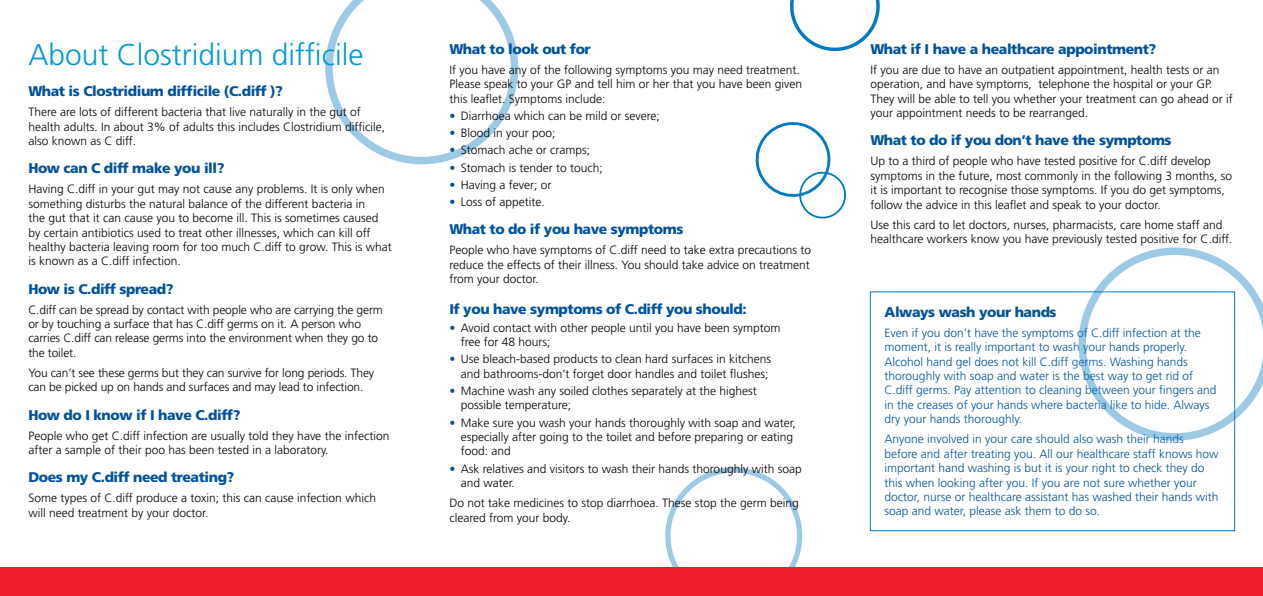
<style>
.page{position:relative;width:1263px;height:596px;background:#fff}
.page>*{position:absolute;margin:0;border:0;box-sizing:border-box;transform-origin:0 0}
.t1{font:300 30px "Frutiger";color:#0099d8}
.t2{font:900 14px "Frutiger";letter-spacing:-.03em;color:#00529c}
.t3{font:300 12px/14.4px "Frutiger";color:#000}
.t4{font:300 12px/14.4px "Frutiger";color:#00529c}
.s1{color:#00529c}
</style>
<div class="page">
<svg style="left:665px;top:467px;width:137px;height:100px"></svg>
<svg style="left:325px;top:0;width:193px;height:164px"></svg>
<svg style="left:790px;top:0;width:90px;height:52px"></svg>
<svg style="left:755px;top:122px;width:91px;height:97px"></svg>
<div style="left:0;top:567px;width:1263px;height:28px;background:#ed1c2e"></div>
<svg style="left:1078px;top:247px;width:185px;height:193px"></svg>
<h1 class="t1" style="left:28px;top:38px;width:337px">About Clostridium difficile</h1>
<p class="t2" style="left:28px;top:83px;width:256px">What is Clostridium difficile (C.diff )?</p>
<p class="t3" style="left:28px;top:105px;width:358px">There are lots of different bacteria that live naturally in the gut of health adults. In about 3% of adults this includes Clostridium difficile, also known as C diff.</p>
<p class="t2" style="left:28px;top:160px;width:198px">How can C diff make you ill?</p>
<p class="t3" style="left:28px;top:182px;width:365px">Having C.diff in your gut may not cause any problems. It is only when something disturbs the natural balance of the different bacteria in<br>the gut that it can cause you to become ill. This is sometimes caused by certain antibiotics used to treat other illnesses, which can kill off healthy bacteria leaving room for too much C.diff to grow. This is what is known as a C.diff infection.</p>
<p class="t2" style="left:28px;top:280px;width:147px">How is C.diff spread?</p>
<p class="t3" style="left:28px;top:302px;width:356px">C.diff can be spread by contact with people who are carrying the germ or by touching a surface that has C.diff germs on it. A person who carries C.diff can release germs into the environment when they go to the toilet.</p>
<p class="t3" style="left:28px;top:365px;width:347px">You can’t see these germs but they can survive for long periods. They can be picked up on hands and surfaces and may lead to infection.</p>
<p class="t2" style="left:28px;top:406px;width:214px">How do I know if I have C.diff?</p>
<p class="t3" style="left:28px;top:428px;width:362px">People who get C.diff infection are usually told they have the infection after a sample of their poo has been tested in a laboratory.</p>
<p class="t2" style="left:28px;top:468px;width:208px">Does my C.diff need treating?</p>
<p class="t3" style="left:28px;top:491px;width:349px">Some types of C.diff produce a toxin; this can cause infection which will need treatment by your doctor.</p>
<p class="t2" style="left:449px;top:40px;width:143px">What to look out for</p>
<p class="t3" style="left:449px;top:63px;width:354px">If you have any of the following symptoms you may need treatment.<br>Please speak to your GP and tell him or her that you have been given this leaflet. Symptoms include:</p>
<p class="t3" style="left:449px;top:109px;width:212px"><span class="s1">•</span> Diarrhoea which can be mild or severe;</p>
<p class="t3" style="left:449px;top:126px;width:108px"><span class="s1">•</span> Blood in your poo;</p>
<p class="t3" style="left:449px;top:143px;width:142px"><span class="s1">•</span> Stomach ache or cramps;</p>
<p class="t3" style="left:449px;top:160px;width:155px"><span class="s1">•</span> Stomach is tender to touch;</p>
<p class="t3" style="left:449px;top:177px;width:104px"><span class="s1">•</span> Having a fever; or</p>
<p class="t3" style="left:449px;top:195px;width:97px"><span class="s1">•</span> Loss of appetite.</p>
<p class="t2" style="left:449px;top:221px;width:236px">What to do if you have symptoms</p>
<p class="t3" style="left:449px;top:243px;width:363px;text-align:justify">People who have symptoms of C.diff need to take extra precautions to reduce the effects of their illness. You should take advice on treatment from your doctor.</p>
<p class="t2" style="left:449px;top:301px;width:299px">If you have symptoms of C.diff you should:</p>
<p class="t3" style="left:461px;top:320px;width:321px;text-indent:-11px"><span class="s1">•</span> Avoid contact with other people until you have been symptom free for 48 hours;</p>
<p class="t3" style="left:449px;top:352px;width:323px;text-align:right"><span class="s1">•</span> Use bleach-based products to clean hard surfaces in kitchens and bathrooms-don’t forget door handles and toilet flushes;</p>
<p class="t3" style="left:461px;top:383px;width:298px;text-indent:-11px"><span class="s1">•</span> Machine wash any soiled clothes separately at the highest possible temperature;</p>
<p class="t3" style="left:461px;top:415px;width:337px;text-indent:-11px"><span class="s1">•</span> Make sure you wash your hands thoroughly with soap and water, especially after going to the toilet and before preparing or eating food: and</p>
<p class="t3" style="left:461px;top:461px;width:342px;text-indent:-11px"><span class="s1">•</span> Ask relatives and visitors to wash their hands thoroughly with soap and water.</p>
<p class="t3" style="left:449px;top:495px;width:351px">Do not take medicines to stop diarrhoea. These stop the germ being cleared from your body.</p>
<p class="t2" style="left:870px;top:40px;width:288px">What if I have a healthcare appointment?</p>
<p class="t3" style="left:870px;top:63px;width:364px">If you are due to have an outpatient appointment, health tests or an operation, and have symptoms, telephone the hospital or your GP.<br>They will be able to tell you whether your treatment can go ahead or if your appointment needs to be rearranged.</p>
<p class="t2" style="left:870px;top:132px;width:303px">What to do if you don’t have the symptoms</p>
<p class="t3" style="left:870px;top:154px;width:363px">Up to a third of people who have tested positive for C.diff develop symptoms in the future, most commonly in the following 3 months, so it is important to recognise those symptoms. If you do get symptoms, follow the advice in this leaflet and speak to your doctor.</p>
<p class="t3" style="left:870px;top:217px;width:364px">Use this card to let doctors, nurses, pharmacists, care home staff and healthcare workers know you have previously tested positive for C.diff.</p>
<p class="t2" style="left:884px;top:303px;width:174px">Always wash your hands</p>
<p class="t4" style="left:884px;top:325px;width:333px">Even if you don’t have the symptoms of C.diff infection at the moment, it is really important to wash your hands properly.<br>Alcohol hand gel does not kill C.diff germs. Washing hands thoroughly with soap and water is the best way to get rid of C.diff germs. Pay attention to cleaning between your fingers and in the creases of your hands where bacteria like to hide. Always dry your hands thoroughly.</p>
<p class="t4" style="left:884px;top:432px;width:336px">Anyone involved in your care should also wash their hands before and after treating you. All our healthcare staff knows how important hand washing is but it is your right to check they do this when looking after you. If you are not sure whether your doctor, nurse or healthcare assistant has washed their hands with soap and water, please ask them to do so.</p>
</div>
